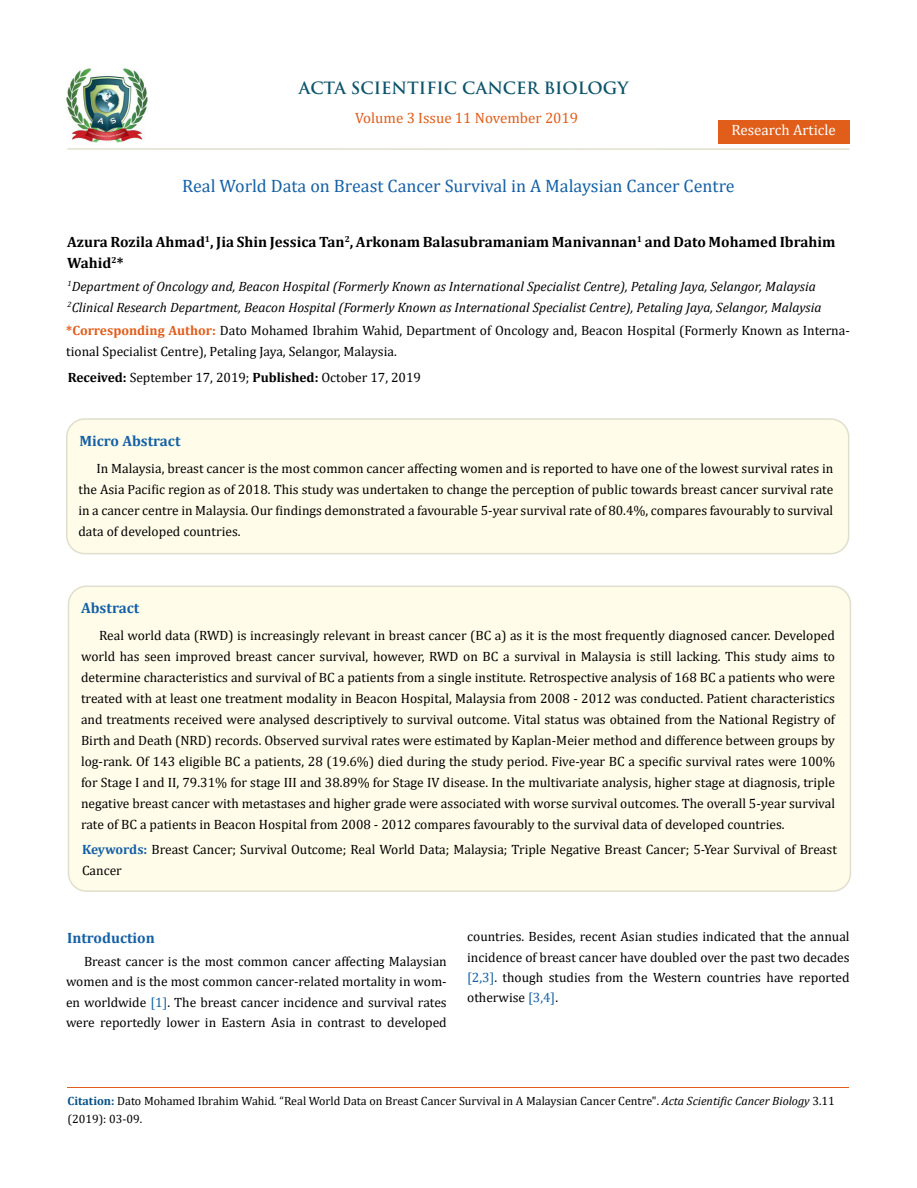
<style>
.page{position:relative;width:917px;height:1188px;background:#fff}
.page>*{position:absolute;margin:0;border:0;box-sizing:border-box;transform-origin:0 0}
.t1{font:18px "Cambria";color:#1560a6}
.t2{font:700 16.5px "Trajan Pro";color:#0e546a}
.t3{font:700 15px/21px "Cambria";color:#000}
.t4{font:700 15px "Cambria";color:#1560a6}
.t5{font:15px "Cambria";color:#e05d1a}
.t6{font:15px "Cambria";color:#fff}
.t7{font:13.5px/21px "Cambria";color:#000;text-align:justify}
.t8{font:italic 13.5px/21px "Cambria";color:#000}
.t9{font:12px/18px "Cambria";color:#000}
.s1{font-weight:700;color:#e05d1a}
.s2{font-weight:700}
.s3{font-weight:700;color:#1560a6}
.s4{color:#1560a6}
.s5{font-weight:700;color:#035089}
.s6{font-style:italic}
</style>
<div class="page">
<img style="left:67px;top:68px;width:80px;height:74px">
<div style="left:717px;top:120px;width:132px;height:23px;background:#e05d1a"></div>
<div style="left:67px;top:419px;width:781px;height:135px;background:#fffde9;border-radius:18px"></div>
<div style="left:66px;top:418px;width:783px;height:136px;border:2px solid #e0dfcd;border-radius:18px"></div>
<div style="left:68px;top:586px;width:782px;height:305px;background:#fffde9;border-radius:18px"></div>
<div style="left:68px;top:586px;width:783px;height:306px;border:2px solid #e0dfcd;border-radius:18px"></div>
<hr style="left:67px;top:1087px;width:782px;height:1px;background:#e05d1a">
<hr style="left:67px;top:148px;width:782px;height:2px;background:#e0dfcd">
<p class="t2" style="left:299px;top:77px;width:331px">ACTA SCIENTIFIC CANCER BIOLOGY</p>
<p class="t5" style="left:355px;top:109px;width:224px">Volume 3 Issue 11 November 2019</p>
<p class="t6" style="left:731px;top:121px;width:106px">Research Article</p>
<h1 class="t1" style="left:182px;top:175px;width:554px">Real World Data on Breast Cancer Survival in A Malaysian Cancer Centre</h1>
<p class="t3" style="left:67px;top:231px;width:769px">Azura Rozila Ahmad<sup>1</sup>, Jia Shin Jessica Tan<sup>2</sup>, Arkonam Balasubramaniam Manivannan<sup>1</sup> and Dato Mohamed Ibrahim<br>Wahid<sup>2</sup>*</p>
<p class="t8" style="left:67px;top:275px;width:755px"><sup>1</sup>Department of Oncology and, Beacon Hospital (Formerly Known as International Specialist Centre), Petaling Jaya, Selangor, Malaysia<br><sup>2</sup>Clinical Research Department, Beacon Hospital (Formerly Known as International Specialist Centre), Petaling Jaya, Selangor, Malaysia</p>
<p class="t7" style="left:66px;top:320px;width:785px"><span class="s1">*Corresponding Author:</span> Dato Mohamed Ibrahim Wahid, Department of Oncology and, Beacon Hospital (Formerly Known as Interna&shy;tional Specialist Centre), Petaling Jaya, Selangor, Malaysia.</p>
<p class="t7" style="left:68px;top:367px;width:355px"><span class="s2">Received:</span> September 17, 2019; <span class="s2">Published:</span> October 17, 2019</p>
<p class="t4" style="left:79px;top:431px;width:103px">Micro Abstract</p>
<p class="t7" style="left:78px;top:458px;width:756px;text-indent:18px">In Malaysia, breast cancer is the most common cancer affecting women and is reported to have one of the lowest survival rates in the Asia Pacific region as of 2018. This study was undertaken to change the perception of public towards breast cancer survival rate in a cancer centre in Malaysia. Our findings demonstrated a favourable 5-year survival rate of 80.4%, compares favourably to survival data of developed countries.</p>
<p class="t4" style="left:81px;top:598px;width:60px">Abstract</p>
<p class="t7" style="left:81px;top:625px;width:755px;text-indent:18px">Real world data (RWD) is increasingly relevant in breast cancer (BC a) as it is the most frequently diagnosed cancer. Developed world has seen improved breast cancer survival, however, RWD on BC a survival in Malaysia is still lacking. This study aims to determine characteristics and survival of BC a patients from a single institute. Retrospective analysis of 168 BC a patients who were treated with at least one treatment modality in Beacon Hospital, Malaysia from 2008 - 2012 was conducted. Patient characteristics and treatments received were analysed descriptively to survival outcome. Vital status was obtained from the National Registry of Birth and Death (NRD) records. Observed survival rates were estimated by Kaplan-Meier method and difference between groups by log-rank. Of 143 eligible BC a patients, 28 (19.6%) died during the study period. Five-year BC a specific survival rates were 100% for Stage I and II, 79.31% for stage III and 38.89% for Stage IV disease. In the multivariate analysis, higher stage at diagnosis, triple negative breast cancer with metastases and higher grade were associated with worse survival outcomes. The overall 5-year survival rate of BC a patients in Beacon Hospital from 2008 - 2012 compares favourably to the survival data of developed countries.</p>
<p class="t7" style="left:82px;top:838px;width:756px"><span class="s3">Keywords:</span> Breast Cancer; Survival Outcome; Real World Data; Malaysia; Triple Negative Breast Cancer; 5-Year Survival of Breast<br>Cancer</p>
<p class="t4" style="left:67px;top:927px;width:89px">Introduction</p>
<p class="t7" style="left:66px;top:951px;width:382px;line-height:20.2px;text-indent:18px">Breast cancer is the most common cancer affecting Malaysian women and is the most common cancer-related mortality in wom&shy;en worldwide <span class="s4">[1]</span>. The breast cancer incidence and survival rates were reportedly lower in Eastern Asia in contrast to developed</p>
<p class="t7" style="left:467px;top:927px;width:384px;line-height:20.2px">countries. Besides, recent Asian studies indicated that the annual incidence of breast cancer have doubled over the past two decades <span class="s4">[2,3]</span>. though studies from the Western countries have reported otherwise <span class="s4">[3,4]</span>.</p>
<p class="t9" style="left:67px;top:1092px;width:768px"><span class="s5">Citation:</span> Dato Mohamed Ibrahim Wahid<span class="s6">.</span> “Real World Data on Breast Cancer Survival in A Malaysian Cancer Centre". <span class="s6">Acta Scientific Cancer Biology</span> 3.11 (2019): 03-09.</p>
</div>
